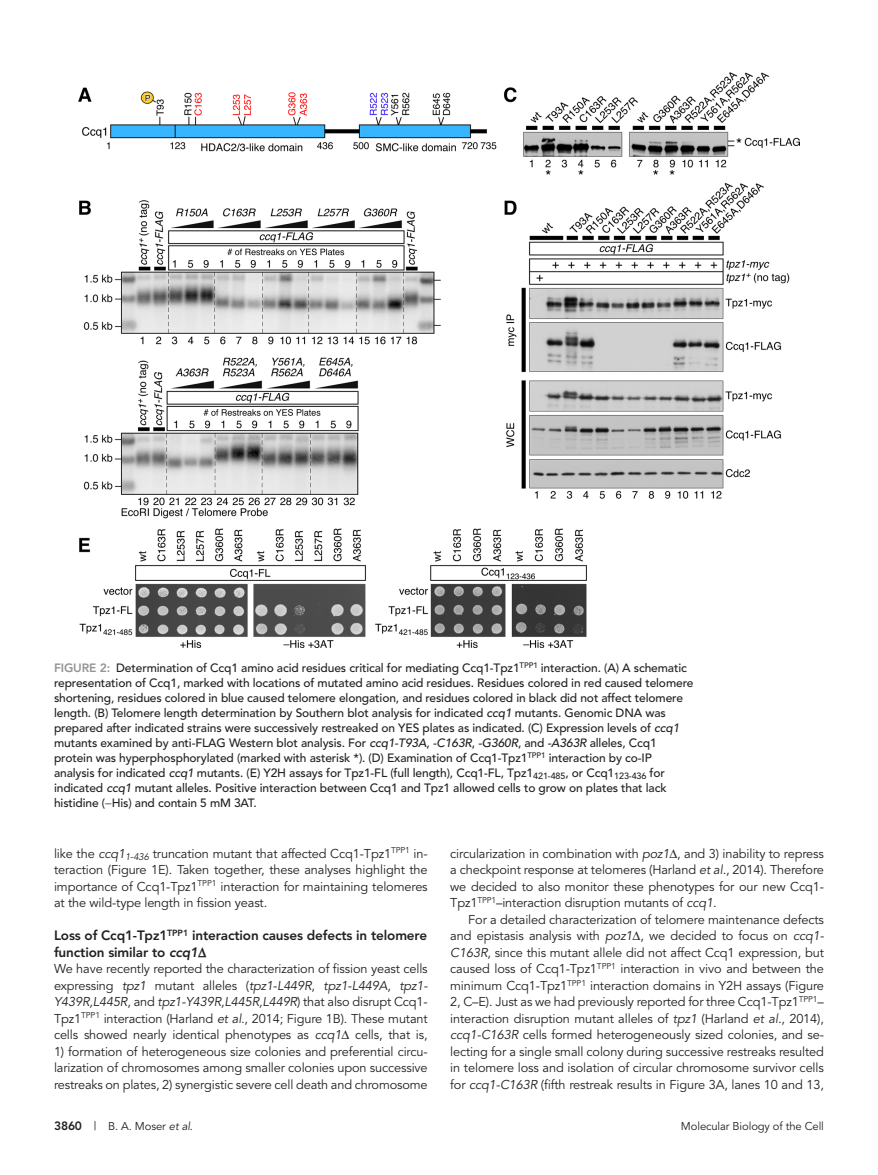
<style>
.page{position:relative;width:878px;height:1175px;background:#fff}
.page>*{position:absolute;margin:0;border:0;box-sizing:border-box;transform-origin:0 0}
.t1{font:800 13.5px/16.5px "Avenir";letter-spacing:-.01em;color:#231f20}
.Para{font:12.75px/16.5px "Avenir";letter-spacing:-.01em;color:#231f20;text-align:justify}
.ParaFL{font:12.75px/16.5px "Avenir";letter-spacing:-.01em;color:#231f20;text-align:justify}
.FigCaption_35_5p{font:500 12px/15px "Avenir";letter-spacing:-.01em;color:#231f20}
.t2{font:11.25px "Avenir";letter-spacing:-.01em;color:#231f20}
.s1{font-weight:800;color:#939598}
.s2{font-style:italic}
.s3{font-weight:800;font-size:12px}
.s4{font-size:12px}
</style>
<div class="page">
<img style="left:79px;top:72px;width:720px;height:575px">
<p class="FigCaption_35_5p" style="left:54px;top:660px;width:641px"><span class="s1">FIGURE 2:</span> Determination of Ccq1 amino acid residues critical for mediating Ccq1-Tpz1<sup>TPP1</sup> interaction. (A) A schematic representation of Ccq1, marked with locations of mutated amino acid residues. Residues colored in red caused telomere shortening, residues colored in blue caused telomere elongation, and residues colored in black did not affect telomere length. (B) Telomere length determination by Southern blot analysis for indicated <span class="s2">ccq1</span> mutants. Genomic DNA was prepared after indicated strains were successively restreaked on YES plates as indicated. (C) Expression levels of <span class="s2">ccq1 </span>mutants examined by anti-FLAG Western blot analysis. For <span class="s2">ccq1-T93A</span>, <span class="s2">-C163R</span>, <span class="s2">-G360R</span>, and <span class="s2">-A363R</span> alleles, Ccq1 protein was hyperphosphorylated (marked with asterisk *). (D) Examination of Ccq1-Tpz1<sup>TPP1</sup> interaction by co-IP analysis for indicated <span class="s2">ccq1</span> mutants. (E) Y2H assays for Tpz1-FL (full length), Ccq1-FL, Tpz1<sub>421-485</sub>, or Ccq1<sub>123-436</sub> for indicated <span class="s2">ccq1</span> mutant alleles. Positive interaction between Ccq1 and Tpz1 allowed cells to grow on plates that lack histidine (−His) and contain 5 mM 3AT.</p>
<p class="Para" style="left:54px;top:845px;width:375px">like the <span class="s2">ccq1</span><sub>1-436</sub> truncation mutant that affected Ccq1-Tpz1<sup>TPP1</sup> in&shy;teraction (Figure 1E). Taken together, these analyses highlight the importance of Ccq1-Tpz1<sup>TPP1</sup> interaction for maintaining telomeres at the wild-type length in fission yeast.</p>
<h2 class="t1" style="left:54px;top:927px;width:374px">Loss of Ccq1-Tpz1<sup>TPP1</sup> interaction causes defects in telomere function similar to <span class="s2">ccq1</span></h2>
<p class="ParaFL" style="left:54px;top:960px;width:375px">We have recently reported the characterization of fission yeast cells expressing <span class="s2">tpz1</span> mutant alleles (<span class="s2">tpz1-L449R</span>, <span class="s2">tpz1-L449A</span>, <span class="s2">tpz1- Y439R,L445R</span>, and <span class="s2">tpz1-Y439R,L445R,L449R</span>) that also disrupt Ccq1- Tpz1<sup>TPP1</sup> interaction (Harland <span class="s2">et al.</span>, 2014; Figure 1B). These mutant cells showed nearly identical phenotypes as <span class="s2">ccq1</span> cells, that is,</p>
<p class="ParaFL" style="left:54px;top:1043px;width:375px">1) formation of heterogeneous size colonies and preferential circu&shy;larization of chromosomes among smaller colonies upon successive restreaks on plates, 2) synergistic severe cell death and chromosome</p>
<p class="ParaFL" style="left:450px;top:845px;width:375px">circularization in combination with <span class="s2">poz1</span> , and 3) inability to repress a checkpoint response at telomeres (Harland <span class="s2">et al.</span>, 2014). Therefore we decided to also monitor these phenotypes for our new Ccq1- Tpz1<sup>TPP1</sup>–interaction disruption mutants of <span class="s2">ccq1</span>.</p>
<p class="Para" style="left:450px;top:911px;width:375px;text-indent:18px">For a detailed characterization of telomere maintenance defects and epistasis analysis with <span class="s2">poz1</span> , we decided to focus on <span class="s2">ccq1- C163R</span>, since this mutant allele did not affect Ccq1 expression, but caused loss of Ccq1-Tpz1<sup>TPP1</sup> interaction in vivo and between the minimum Ccq1-Tpz1<sup>TPP1</sup> interaction domains in Y2H assays (Figure 2, C–E). Just as we had previously reported for three Ccq1-Tpz1<sup>TPP1</sup>– interaction disruption mutant alleles of <span class="s2">tpz1</span> (Harland <span class="s2">et al.</span>, 2014), <span class="s2">ccq1-C163R</span> cells formed heterogeneously sized colonies, and se&shy;lecting for a single small colony during successive restreaks resulted in telomere loss and isolation of circular chromosome survivor cells for <span class="s2">ccq1-C163R</span> (fifth restreak results in Figure 3A, lanes 10 and 13,</p>
<p class="t2" style="left:54px;top:1119px;width:141px"><span class="s3">3860</span> <span class="s4">|</span> B. A. Moser <span class="s2">et al</span>.</p>
<p class="t2" style="left:681px;top:1119px;width:144px">Molecular Biology of the Cell</p>
</div>
